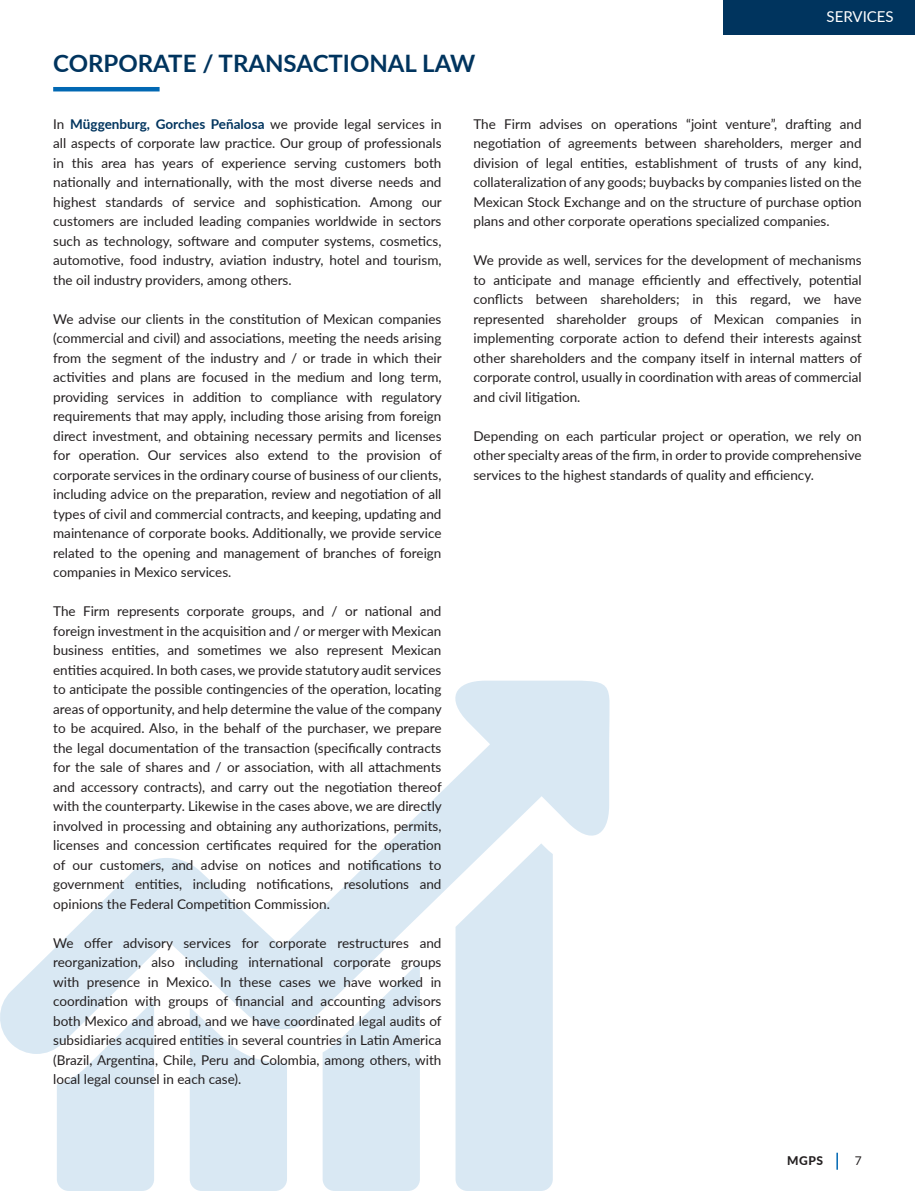
<style>
.page{position:relative;width:915px;height:1191px;background:#fff}
.page>*{position:absolute;margin:0;border:0;box-sizing:border-box;transform-origin:0 0}
.t1{font:700 24px "Lato";color:#00345e}
.t2{font:15px "Lato";color:#fff}
.t3{font:13.5px/19.5px "Lato";color:#231f20;text-align:justify}
.t4{font:800 12px "Lato";color:#231f20}
.t5{font:12px "Lato";color:#231f20}
.s1{font-weight:700;color:#00345e}
</style>
<div class="page">
<svg style="left:836px;top:1152px;width:1px;height:17px"></svg>
<svg style="left:0;top:680px;width:610px;height:374px"></svg>
<svg style="left:57px;top:1000px;width:97px;height:191px"></svg>
<svg style="left:190px;top:1007px;width:97px;height:184px"></svg>
<svg style="left:322px;top:961px;width:98px;height:230px"></svg>
<svg style="left:455px;top:843px;width:97px;height:348px;background:#dceaf4"></svg>
<hr style="left:53px;top:87px;width:106px;height:4px;background:#0168b3">
<div style="left:723px;top:0;width:191px;height:34px;background:#00345e"></div>
<h1 class="t1" style="left:53px;top:46px;width:423px">CORPORATE / TRANSACTIONAL LAW</h1>
<p class="t2" style="left:826px;top:5px;width:69px">SERVICES</p>
<p class="t3" style="left:53px;top:113px;width:390px">In <span class="s1">Müggenburg, Gorches Peñalosa</span> we provide legal services in all aspects of corporate law practice. Our group of professionals in this area has years of experience serving customers both nationally and internationally, with the most diverse needs and highest standards of service and sophistication. Among our customers are included leading companies worldwide in sectors such as technology, software and computer systems, cosmetics, automotive, food industry, aviation industry, hotel and tourism, the oil industry providers, among others.</p>
<p class="t3" style="left:53px;top:308px;width:390px">We advise our clients in the constitution of Mexican companies (commercial and civil) and associations, meeting the needs arising from the segment of the industry and / or trade in which their activities and plans are focused in the medium and long term, providing services in addition to compliance with regulatory requirements that may apply, including those arising from foreign direct investment, and obtaining necessary permits and licenses for operation. Our services also extend to the provision of corporate services in the ordinary course of business of our clients, including advice on the preparation, review and negotiation of all types of civil and commercial contracts, and keeping, updating and maintenance of corporate books. Additionally, we provide service related to the opening and management of branches of foreign companies in Mexico services.</p>
<p class="t3" style="left:53px;top:601px;width:390px">The Firm represents corporate groups, and / or national and foreign investment in the acquisition and / or merger with Mexican business entities, and sometimes we also represent Mexican entities acquired. In both cases, we provide statutory audit services to anticipate the possible contingencies of the operation, locating areas of opportunity, and help determine the value of the company to be acquired. Also, in the behalf of the purchaser, we prepare the legal documentation of the transaction (specifically contracts for the sale of shares and / or association, with all attachments and accessory contracts), and carry out the negotiation thereof with the counterparty. Likewise in the cases above, we are directly involved in processing and obtaining any authorizations, permits, licenses and concession certificates required for the operation of our customers, and advise on notices and notifications to government entities, including notifications, resolutions and opinions the Federal Competition Commission.</p>
<p class="t3" style="left:53px;top:932px;width:390px">We offer advisory services for corporate restructures and reorganization, also including international corporate groups with presence in Mexico. In these cases we have worked in coordination with groups of financial and accounting advisors both Mexico and abroad, and we have coordinated legal audits of subsidiaries acquired entities in several countries in Latin America (Brazil, Argentina, Chile, Peru and Colombia, among others, with local legal counsel in each case).</p>
<p class="t3" style="left:473px;top:113px;width:389px">The Firm advises on operations “joint venture”, drafting and negotiation of agreements between shareholders, merger and division of legal entities, establishment of trusts of any kind, collateralization of any goods; buybacks by companies listed on the Mexican Stock Exchange and on the structure of purchase option plans and other corporate operations specialized companies.</p>
<p class="t3" style="left:473px;top:250px;width:390px">We provide as well, services for the development of mechanisms to anticipate and manage efficiently and effectively, potential conflicts between shareholders; in this regard, we have represented shareholder groups of Mexican companies in implementing corporate action to defend their interests against other shareholders and the company itself in internal matters of corporate control, usually in coordination with areas of commercial and civil litigation.</p>
<p class="t3" style="left:473px;top:425px;width:389px">Depending on each particular project or operation, we rely on other specialty areas of the firm, in order to provide comprehensive services to the highest standards of quality and efficiency.</p>
<p class="t4" style="left:787px;top:1151px;width:37px">MGPS</p>
<p class="t5" style="left:854px;top:1151px;width:8px">7</p>
</div>
